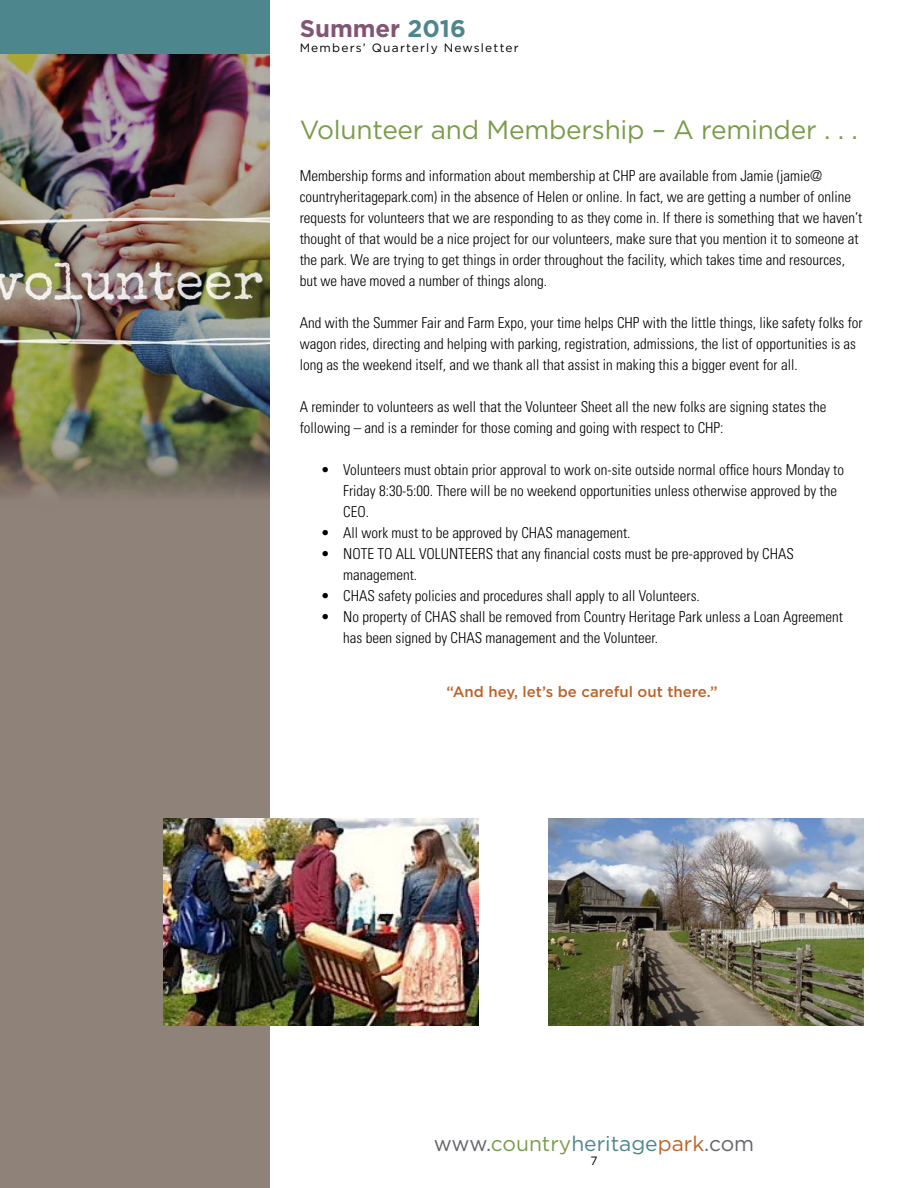
<style>
.page{position:relative;width:918px;height:1188px;background:#fff}
.page>*{position:absolute;margin:0;border:0;box-sizing:border-box;transform-origin:0 0}
.t1{font:26.25px "Gotham";letter-spacing:-.01em;color:#7a9c49}
.t2{font:700 24px "Gotham";color:#825475}
.t3{font:21px "Gotham";color:#65656a}
.t4{font:300 condensed 15px/21px "Univers";color:#000}
.t5{font:500 15px "Gotham";color:#bc6228}
.t6{font:12px "Gotham";letter-spacing:.1em;color:#000}
.s1{color:#4e868e}
.s2{color:#7a9c49}
.s3{color:#bc6228}
</style>
<div class="page">
<div style="left:0;top:70px;width:270px;height:1118px;background:#8f8279"></div>
<div style="left:0;top:0;width:270px;height:57px;background:#4e868e"></div>
<img style="left:0;top:54px;width:270px;height:443px">
<img style="left:163px;top:819px;width:315px;height:207px">
<img style="left:549px;top:819px;width:315px;height:207px">
<h2 class="t2" style="left:300px;top:15px;width:168px">Summer <span class="s1">2016</span></h2>
<p class="t6" style="left:300px;top:41px;width:221px">Members’ Quarterly Newsletter</p>
<h1 class="t1" style="left:300px;top:115px;width:560px">Volunteer and Membership – A reminder . . .</h1>
<p class="t4" style="left:300px;top:165px;width:564px">Membership forms and information about membership at CHP are available from Jamie (jamie@ countryheritagepark.com) in the absence of Helen or online. In fact, we are getting a number of online requests for volunteers that we are responding to as they come in. If there is something that we haven’t thought of that would be a nice project for our volunteers, make sure that you mention it to someone at the park. We are trying to get things in order throughout the facility, which takes time and resources, but we have moved a number of things along.</p>
<p class="t4" style="left:300px;top:312px;width:565px">And with the Summer Fair and Farm Expo, your time helps CHP with the little things, like safety folks for wagon rides, directing and helping with parking, registration, admissions, the list of opportunities is as long as the weekend itself, and we thank all that assist in making this a bigger event for all.</p>
<p class="t4" style="left:300px;top:396px;width:528px">A reminder to volunteers as well that the Volunteer Sheet all the new folks are signing states the following – and is a reminder for those coming and going with respect to CHP:</p>
<p class="t4" style="left:343px;top:459px;width:502px;text-indent:-22px">• Volunteers must obtain prior approval to work on-site outside normal office hours Monday to<br>Friday 8:30-5:00. There will be no weekend opportunities unless otherwise approved by the<br>CEO.</p>
<p class="t4" style="left:321px;top:522px;width:311px">• All work must to be approved by CHAS management.</p>
<p class="t4" style="left:343px;top:543px;width:452px;text-indent:-22px">• NOTE TO ALL VOLUNTEERS that any financial costs must be pre-approved by CHAS management.</p>
<p class="t4" style="left:321px;top:585px;width:381px">• CHAS safety policies and procedures shall apply to all Volunteers.</p>
<p class="t4" style="left:343px;top:606px;width:501px;text-indent:-22px">• No property of CHAS shall be removed from Country Heritage Park unless a Loan Agreement has been signed by CHAS management and the Volunteer.</p>
<p class="t5" style="left:447px;top:683px;width:273px">“And hey, let’s be careful out there.”</p>
<h3 class="t3" style="left:434px;top:1132px;width:322px">www.<span class="s2">country</span><span class="s1">heritage</span><span class="s3">park</span>.com</h3>
<p class="t6" style="left:590px;top:1154px;width:9px">7</p>
</div>
